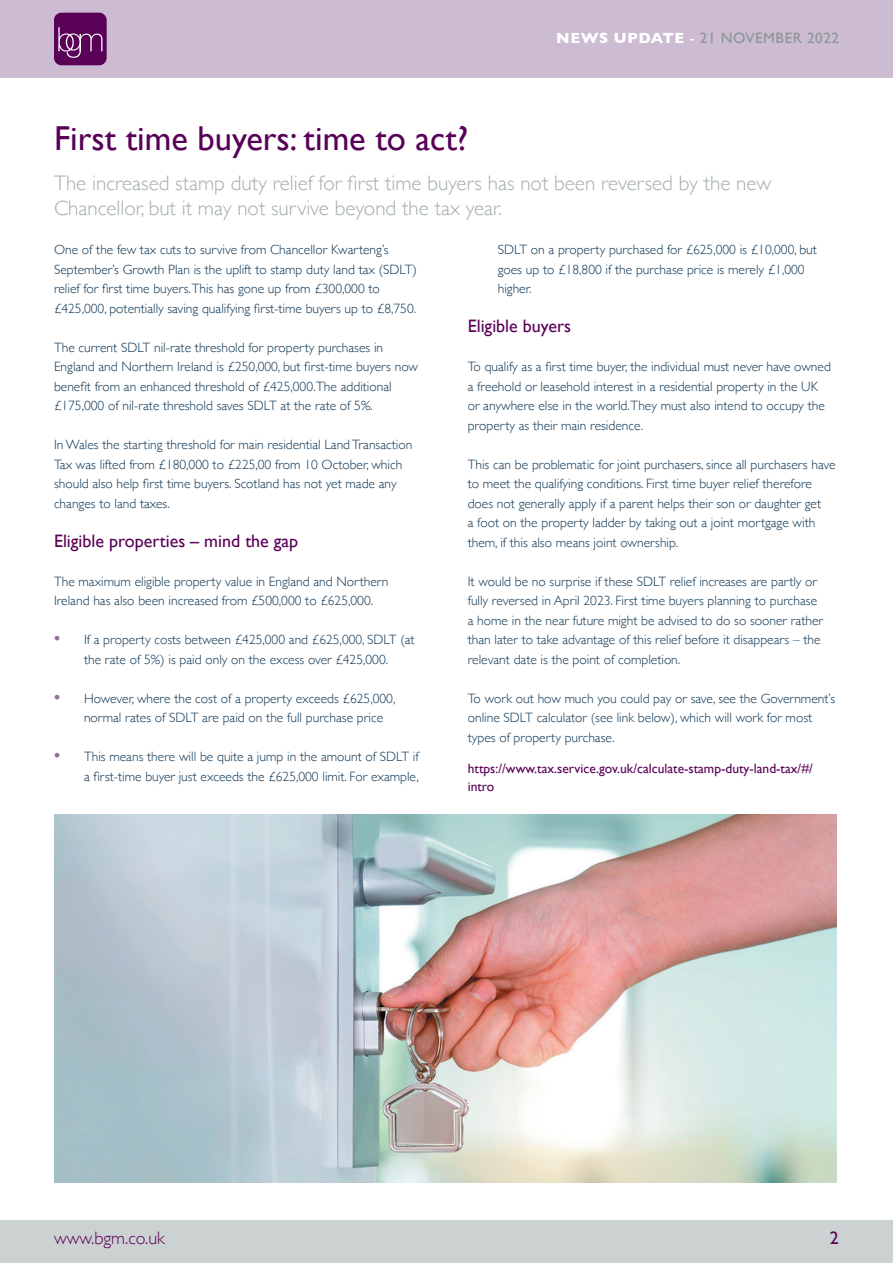
<style>
.page{position:relative;width:893px;height:1263px;background:#fff}
.page>*{position:absolute;margin:0;border:0;box-sizing:border-box;transform-origin:0 0}
.t1{font:34.5px "Gill Sans";color:#590157}
.t2{font:300 21px/25.5px "Gill Sans";color:#a4aeaf}
.t3{font:18px "Gill Sans";color:#590157}
.t4{font:300 18px "Gill Sans";color:#590157}
.t5{font:15px "Gill Sans";letter-spacing:.04em;color:#8a9595}
.t6{font:300 13.5px/19.5px "Gill Sans";color:#0d3553}
.t7{font:13.5px/18px "Gill Sans";color:#590157}
.s1{font-weight:700;color:#fff}
.s2{color:#fff}
.s3{font-weight:800;font-size:15px;color:#97719c}
</style>
<div class="page">
<div style="left:0;top:1221px;width:893px;height:42px;background:#ccd2d2"></div>
<div style="left:0;top:0;width:893px;height:78px;background:#ccbbd1"></div>
<div style="left:54px;top:13px;width:53px;height:52px;background:#590157;border-radius:7px"></div>
<svg style="left:58px;top:27px;width:44px;height:31px"></svg>
<img style="left:54px;top:815px;width:782px;height:367px">
<p class="t5" style="left:556px;top:29px;width:284px"><span class="s1">NEWS UPDATE</span> <span class="s2">-</span> 21 NOVEMBER 2022</p>
<h1 class="t1" style="left:54px;top:118px;width:416px">First time buyers: time to act?</h1>
<h2 class="t2" style="left:54px;top:169px;width:719px">The increased stamp duty relief for first time buyers has not been reversed by the new<br>Chancellor, but it may not survive beyond the tax year.</h2>
<p class="t6" style="left:54px;top:239px;width:365px">One of the few tax cuts to survive from Chancellor Kwarteng’s September’s Growth Plan is the uplift to stamp duty land tax (SDLT) relief for first time buyers.This has gone up from £300,000 to £425,000, potentially saving qualifying first-time buyers up to £8,750.</p>
<p class="t6" style="left:54px;top:337px;width:366px">The current SDLT nil-rate threshold for property purchases in England and Northern Ireland is £250,000, but first-time buyers now benefit from an enhanced threshold of £425,000.The additional £175,000 of nil-rate threshold saves SDLT at the rate of 5%.</p>
<p class="t6" style="left:54px;top:434px;width:360px">In Wales the starting threshold for main residential Land Transaction Tax was lifted from £180,000 to £225,00 from 10 October, which should also help first time buyers. Scotland has not yet made any changes to land taxes.</p>
<h3 class="t3" style="left:54px;top:530px;width:246px">Eligible properties – mind the gap</h3>
<p class="t6" style="left:54px;top:571px;width:336px">The maximum eligible property value in England and Northern<br>Ireland has also been increased from £500,000 to £625,000.</p>
<p class="t6" style="left:54px;top:629px;width:362px;text-align:center"><span class="s3">•</span> If a property costs between £425,000 and £625,000, SDLT (at the rate of 5%) is paid only on the excess over £425,000.</p>
<p class="t6" style="left:84px;top:688px;width:313px;text-indent:-30px"><span class="s3">•</span> However, where the cost of a property exceeds £625,000, normal rates of SDLT are paid on the full purchase price</p>
<p class="t6" style="left:54px;top:746px;width:366px;text-align:right"><span class="s3">•</span> This means there will be quite a jump in the amount of SDLT if a first-time buyer just exceeds the £625,000 limit. For example,</p>
<p class="t6" style="left:498px;top:239px;width:321px">SDLT on a property purchased for £625,000 is £10,000, but goes up to £18,800 if the purchase price is merely £1,000 higher.</p>
<h3 class="t3" style="left:468px;top:316px;width:105px">Eligible buyers</h3>
<p class="t6" style="left:468px;top:356px;width:365px">To qualify as a first time buyer, the individual must never have owned a freehold or leasehold interest in a residential property in the UK or anywhere else in the world.They must also intend to occupy the property as their main residence.</p>
<p class="t6" style="left:468px;top:454px;width:369px">This can be problematic for joint purchasers, since all purchasers have to meet the qualifying conditions. First time buyer relief therefore does not generally apply if a parent helps their son or daughter get<br>a foot on the property ladder by taking out a joint mortgage with them, if this also means joint ownership.</p>
<p class="t6" style="left:468px;top:571px;width:357px">It would be no surprise if these SDLT relief increases are partly or fully reversed in April 2023. First time buyers planning to purchase a home in the near future might be advised to do so sooner rather than later to take advantage of this relief before it disappears – the relevant date is the point of completion.</p>
<p class="t6" style="left:468px;top:688px;width:369px">To work out how much you could pay or save, see the Government’s online SDLT calculator (see link below), which will work for most types of property purchase.</p>
<p class="t7" style="left:468px;top:759px;width:347px">https://www.tax.service.gov.uk/calculate-stamp-duty-land-tax/#/ intro</p>
<h3 class="t4" style="left:54px;top:1224px;width:112px">www.bgm.co.uk</h3>
<h3 class="t3" style="left:830px;top:1228px;width:10px">2</h3>
</div>
